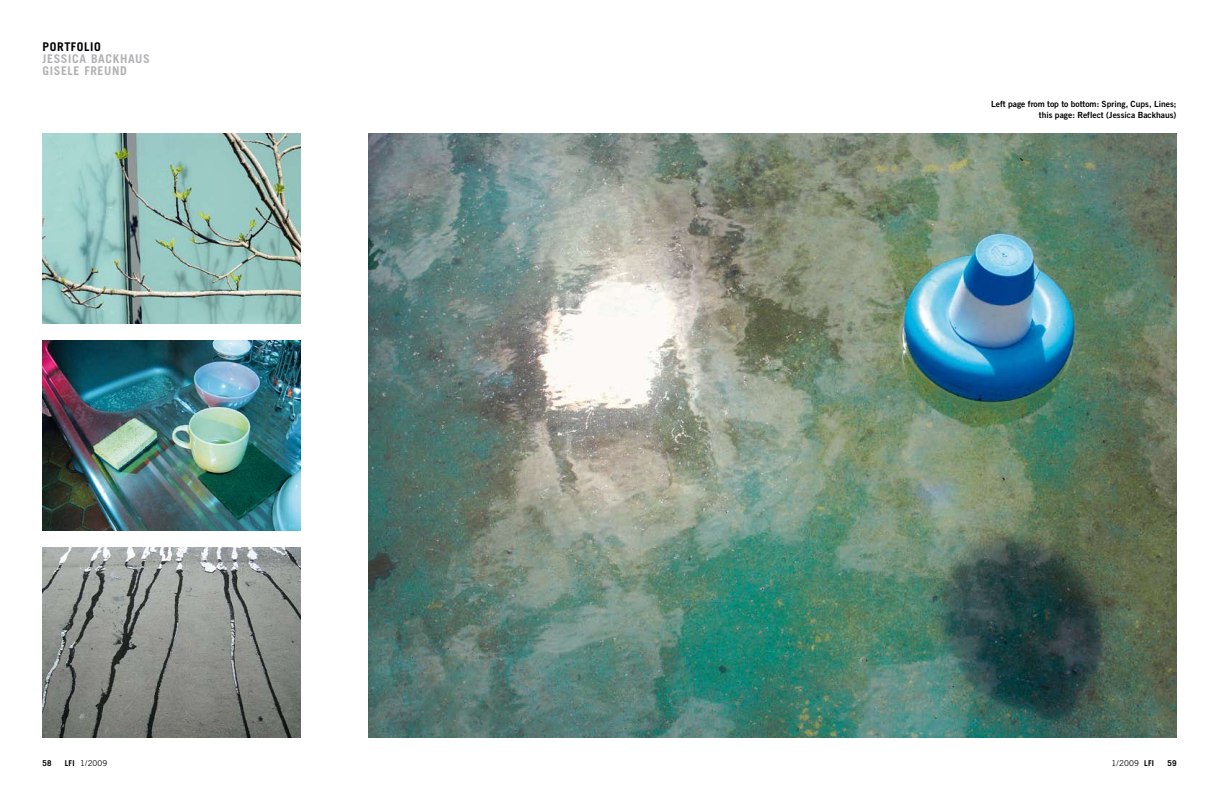
<style>
.page{position:relative;width:1219px;height:794px;background:#fff}
.page>*{position:absolute;margin:0;border:0;box-sizing:border-box;transform-origin:0 0}
.t1{font:700 12px/12px "Trade Gothic";letter-spacing:.05em;color:#b1b2b4}
.t2{font:700 12px "Trade Gothic";color:#000}
.t3{font:8.5px/11px "Trade Gothic Bold Two";color:#000;text-align:right}
.t4{font:8px "Trade Gothic";letter-spacing:.01em;color:#000}
.t5{font:700 8px "Trade Gothic";color:#000}
.s1{font-weight:700}
</style>
<div class="page">
<img style="left:369px;top:133px;width:807px;height:604px">
<img style="left:43px;top:133px;width:257px;height:190px">
<img style="left:43px;top:340px;width:257px;height:190px">
<img style="left:43px;top:547px;width:257px;height:190px">
<h1 class="t2" style="left:43px;top:40px;width:36px">PORTFOLIO</h1>
<h1 class="t1" style="left:43px;top:53px;width:109px">JESSICA BACKHAUS<br>GISELE FREUND</h1>
<p class="t3" style="left:991px;top:98px;width:187px">Left page from top to bottom: Spring, Cups, Lines; this page: Reflect (Jessica Backhaus)</p>
<p class="t5" style="left:43px;top:758px;width:11px">58</p>
<p class="t4" style="left:65px;top:758px;width:44px"><span class="s1">LFI</span> 1/2009</p>
<p class="t4" style="left:1111px;top:758px;width:44px">1/2009 <span class="s1">LFI</span></p>
<p class="t5" style="left:1167px;top:758px;width:11px">59</p>
</div>
